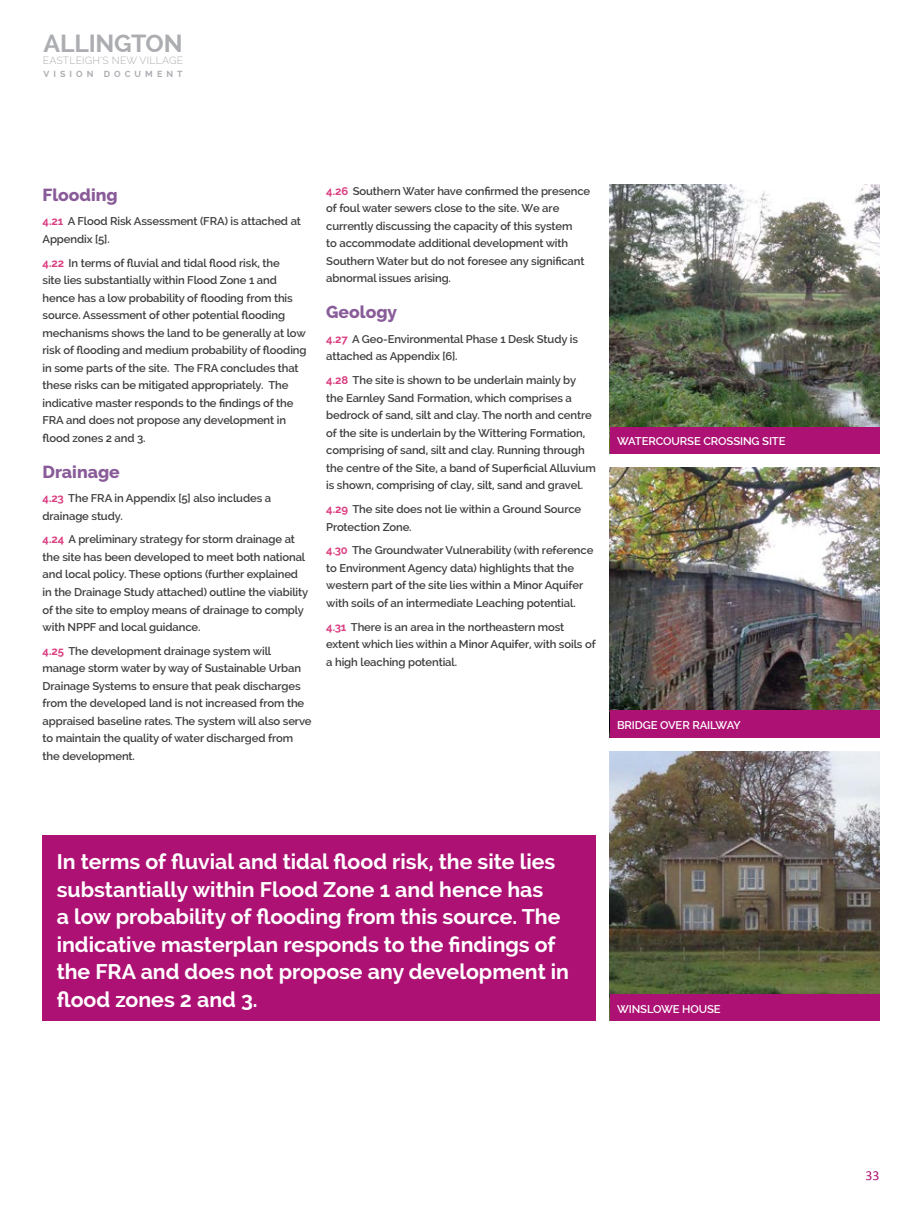
<style>
.page{position:relative;width:922px;height:1205px;background:#fff}
.page>*{position:absolute;margin:0;border:0;box-sizing:border-box;transform-origin:0 0}
.t1{font:700 24.75px "Raleway";letter-spacing:-.01em;color:#acadb1}
._26760_-_Intro_Para{font:700 21.25px/27.5px "Raleway";color:#fff}
._26760_-_Sub-Heading{font:800 17.5px "Raleway";color:#895c99}
.t2{font:13.75px "Calibri";color:#ad1174}
.t3{font:600 11.25px/17.5px "Raleway";letter-spacing:-.01em;color:#3e3e3f}
._26760_-_Body_Text_p{font:600 11.25px "Raleway";letter-spacing:-.01em;color:#fff}
.t4{font:300 10.25px "Raleway";letter-spacing:.02em;color:#acadb1}
.t5{font:700 8.88px "Raleway";letter-spacing:.46em;color:#acadb1}
.s1{font-weight:700;color:#db3f81}
</style>
<div class="page">
<img style="left:609px;top:468px;width:270px;height:242px">
<img style="left:609px;top:184px;width:270px;height:243px">
<img style="left:609px;top:751px;width:270px;height:243px">
<div style="left:43px;top:835px;width:552px;height:185px;background:#ad1174"></div>
<div style="left:609px;top:427px;width:270px;height:27px;background:#ad1174"></div>
<div style="left:609px;top:710px;width:270px;height:27px;background:#ad1174"></div>
<div style="left:609px;top:994px;width:270px;height:26px;background:#ad1174"></div>
<h1 class="t1" style="left:43px;top:29px;width:140px">ALLINGTON</h1>
<p class="t4" style="left:43px;top:55px;width:142px">EASTLEIGH’S NEW VILLAGE</p>
<p class="t5" style="left:43px;top:68px;width:141px">VISION DOCUMENT</p>
<p class="_26760_-_Sub-Heading" style="left:43px;top:185px;width:77px">Flooding</p>
<p class="t3" style="left:43px;top:213px;width:260px"><span class="s1">4.21</span> A Flood Risk Assessment (FRA) is attached at<br>Appendix [5].</p>
<p class="t3" style="left:43px;top:254px;width:265px"><span class="s1">4.22</span> In terms of fluvial and tidal flood risk, the<br>site lies substantially within Flood Zone 1 and hence has a low probability of flooding from this source. Assessment of other potential flooding mechanisms shows the land to be generally at low risk of flooding and medium probability of flooding in some parts of the site. The FRA concludes that these risks can be mitigated appropriately. The indicative master responds to the findings of the FRA and does not propose any development in flood zones 2 and 3.</p>
<p class="_26760_-_Sub-Heading" style="left:43px;top:461px;width:79px">Drainage</p>
<p class="t3" style="left:43px;top:489px;width:230px"><span class="s1">4.23</span> The FRA in Appendix [5] also includes a drainage study.</p>
<p class="t3" style="left:43px;top:531px;width:267px"><span class="s1">4.24</span> A preliminary strategy for storm drainage at the site has been developed to meet both national and local policy. These options (further explained in the Drainage Study attached) outline the viability of the site to employ means of drainage to comply with NPPF and local guidance.</p>
<p class="t3" style="left:43px;top:642px;width:270px"><span class="s1">4.25</span> The development drainage system will manage storm water by way of Sustainable Urban Drainage Systems to ensure that peak discharges from the developed land is not increased from the appraised baseline rates. The system will also serve to maintain the quality of water discharged from the development.</p>
<p class="t3" style="left:326px;top:182px;width:265px"><span class="s1">4.26</span> Southern Water have confirmed the presence of foul water sewers close to the site. We are currently discussing the capacity of this system<br>to accommodate additional development with Southern Water but do not foresee any significant abnormal issues arising.</p>
<p class="_26760_-_Sub-Heading" style="left:326px;top:302px;width:72px">Geology</p>
<p class="t3" style="left:326px;top:330px;width:253px"><span class="s1">4.27</span> A Geo-Environmental Phase 1 Desk Study is attached as Appendix [6].</p>
<p class="t3" style="left:326px;top:371px;width:271px"><span class="s1">4.28</span> The site is shown to be underlain mainly by the Earnley Sand Formation, which comprises a bedrock of sand, silt and clay. The north and centre of the site is underlain by the Wittering Formation, comprising of sand, silt and clay. Running through the centre of the Site, a band of Superficial Alluvium is shown, comprising of clay, silt, sand and gravel.</p>
<p class="t3" style="left:326px;top:500px;width:256px"><span class="s1">4.29</span> The site does not lie within a Ground Source<br>Protection Zone.</p>
<p class="t3" style="left:326px;top:542px;width:268px"><span class="s1">4.30</span> The Groundwater Vulnerability (with reference to Environment Agency data) highlights that the western part of the site lies within a Minor Aquifer with soils of an intermediate Leaching potential.</p>
<p class="t3" style="left:326px;top:618px;width:271px"><span class="s1">4.31</span> There is an area in the north‐eastern most extent which lies within a Minor Aquifer, with soils of a high leaching potential.</p>
<p class="_26760_-_Body_Text_p" style="left:617px;top:435px;width:170px">WATERCOURSE CROSSING SITE</p>
<p class="_26760_-_Body_Text_p" style="left:617px;top:719px;width:125px">BRIDGE OVER RAILWAY</p>
<p class="_26760_-_Intro_Para" style="left:57px;top:848px;width:513px">In terms of fluvial and tidal flood risk, the site lies substantially within Flood Zone 1 and hence has<br>a low probability of flooding from this source. The indicative masterplan responds to the findings of the FRA and does not propose any development in flood zones 2 and 3.</p>
<p class="_26760_-_Body_Text_p" style="left:617px;top:1002px;width:105px">WINSLOWE HOUSE</p>
<p class="t2" style="left:865px;top:1167px;width:15px">33</p>
</div>
